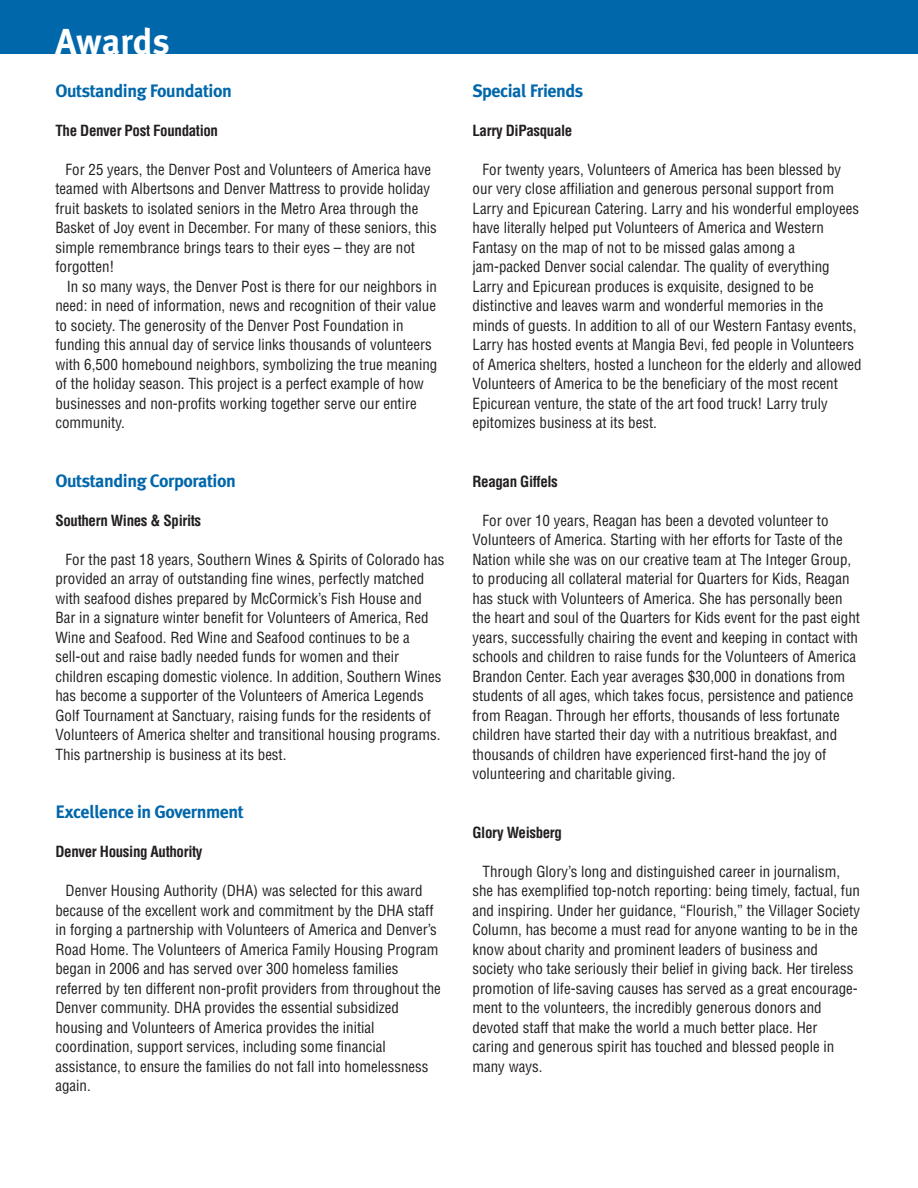
<style>
.page{position:relative;width:918px;height:1188px;background:#fff}
.page>*{position:absolute;margin:0;border:0;box-sizing:border-box;transform-origin:0 0}
.t1{font:700 36px "Meta Plus";color:#fff}
.t2{font:700 18px "Meta Plus";letter-spacing:-.025em;color:#0067ab}
.t3{font:condensed 15px/19.5px "Helvetica";color:#231f20}
.t4{font:700 condensed 15px "Helvetica";letter-spacing:-.025em;color:#231f20}
</style>
<div class="page">
<div style="left:0;top:0;width:918px;height:54px;background:#0067ab"></div>
<h1 class="t1" style="left:56px;top:20px;width:116px">Awards</h1>
<p class="t2" style="left:56px;top:80px;width:178px">Outstanding Foundation</p>
<p class="t4" style="left:56px;top:122px;width:164px">The Denver Post Foundation</p>
<p class="t3" style="left:55px;top:160px;width:383px;text-indent:10px">For 25 years, the Denver Post and Volunteers of America have teamed with Albertsons and Denver Mattress to provide holiday fruit baskets to isolated seniors in the Metro Area through the Basket of Joy event in December. For many of these seniors, this simple remembrance brings tears to their eyes – they are not forgotten!</p>
<p class="t3" style="left:55px;top:277px;width:383px;text-indent:11px">In so many ways, the Denver Post is there for our neighbors in need: in need of information, news and recognition of their value to society. The generosity of the Denver Post Foundation in funding this annual day of service links thousands of volunteers with 6,500 homebound neighbors, symbolizing the true meaning of the holiday season. This project is a perfect example of how businesses and non-profits working together serve our entire community.</p>
<p class="t2" style="left:56px;top:470px;width:182px">Outstanding Corporation</p>
<p class="t4" style="left:56px;top:512px;width:147px">Southern Wines &amp; Spirits</p>
<p class="t3" style="left:55px;top:550px;width:390px;text-indent:10px">For the past 18 years, Southern Wines &amp; Spirits of Colorado has provided an array of outstanding fine wines, perfectly matched with seafood dishes prepared by McCormick’s Fish House and Bar in a signature winter benefit for Volunteers of America, Red Wine and Seafood. Red Wine and Seafood continues to be a sell-out and raise badly needed funds for women and their children escaping domestic violence. In addition, Southern Wines has become a supporter of the Volunteers of America Legends Golf Tournament at Sanctuary, raising funds for the residents of Volunteers of America shelter and transitional housing programs.<br>This partnership is business at its best.</p>
<p class="t2" style="left:56px;top:801px;width:190px">Excellence in Government</p>
<p class="t4" style="left:56px;top:843px;width:149px">Denver Housing Authority</p>
<p class="t3" style="left:55px;top:881px;width:387px;text-indent:10px">Denver Housing Authority (DHA) was selected for this award because of the excellent work and commitment by the DHA staff in forging a partnership with Volunteers of America and Denver’s Road Home. The Volunteers of America Family Housing Program began in 2006 and has served over 300 homeless families referred by ten different non-profit providers from throughout the Denver community. DHA provides the essential subsidized housing and Volunteers of America provides the initial coordination, support services, including some financial assistance, to ensure the families do not fall into homelessness again.</p>
<p class="t2" style="left:472px;top:80px;width:112px">Special Friends</p>
<p class="t4" style="left:472px;top:122px;width:101px">Larry DiPasquale</p>
<p class="t3" style="left:473px;top:160px;width:391px;text-indent:10px">For twenty years, Volunteers of America has been blessed by our very close affiliation and generous personal support from Larry and Epicurean Catering. Larry and his wonderful employees have literally helped put Volunteers of America and Western Fantasy on the map of not to be missed galas among a jam-packed Denver social calendar. The quality of everything Larry and Epicurean produces is exquisite, designed to be distinctive and leaves warm and wonderful memories in the minds of guests. In addition to all of our Western Fantasy events, Larry has hosted events at Mangia Bevi, fed people in Volunteers of America shelters, hosted a luncheon for the elderly and allowed Volunteers of America to be the beneficiary of the most recent Epicurean venture, the state of the art food truck! Larry truly epitomizes business at its best.</p>
<p class="t4" style="left:473px;top:473px;width:87px">Reagan Giffels</p>
<p class="t3" style="left:473px;top:511px;width:389px;text-indent:10px">For over 10 years, Reagan has been a devoted volunteer to Volunteers of America. Starting with her efforts for Taste of the Nation while she was on our creative team at The Integer Group, to producing all collateral material for Quarters for Kids, Reagan has stuck with Volunteers of America. She has personally been the heart and soul of the Quarters for Kids event for the past eight years, successfully chairing the event and keeping in contact with schools and children to raise funds for the Volunteers of America Brandon Center. Each year averages $30,000 in donations from students of all ages, which takes focus, persistence and patience from Reagan. Through her efforts, thousands of less fortunate children have started their day with a nutritious breakfast, and thousands of children have experienced first-hand the joy of volunteering and charitable giving.</p>
<p class="t4" style="left:473px;top:824px;width:91px">Glory Weisberg</p>
<p class="t3" style="left:473px;top:862px;width:389px;text-indent:10px">Through Glory’s long and distinguished career in journalism, she has exemplified top-notch reporting: being timely, factual, fun and inspiring. Under her guidance, “Flourish,” the Villager Society Column, has become a must read for anyone wanting to be in the know about charity and prominent leaders of business and society who take seriously their belief in giving back. Her tireless promotion of life-saving causes has served as a great encourage&shy;ment to the volunteers, the incredibly generous donors and devoted staff that make the world a much better place. Her<br>caring and generous spirit has touched and blessed people in many ways.</p>
</div>
